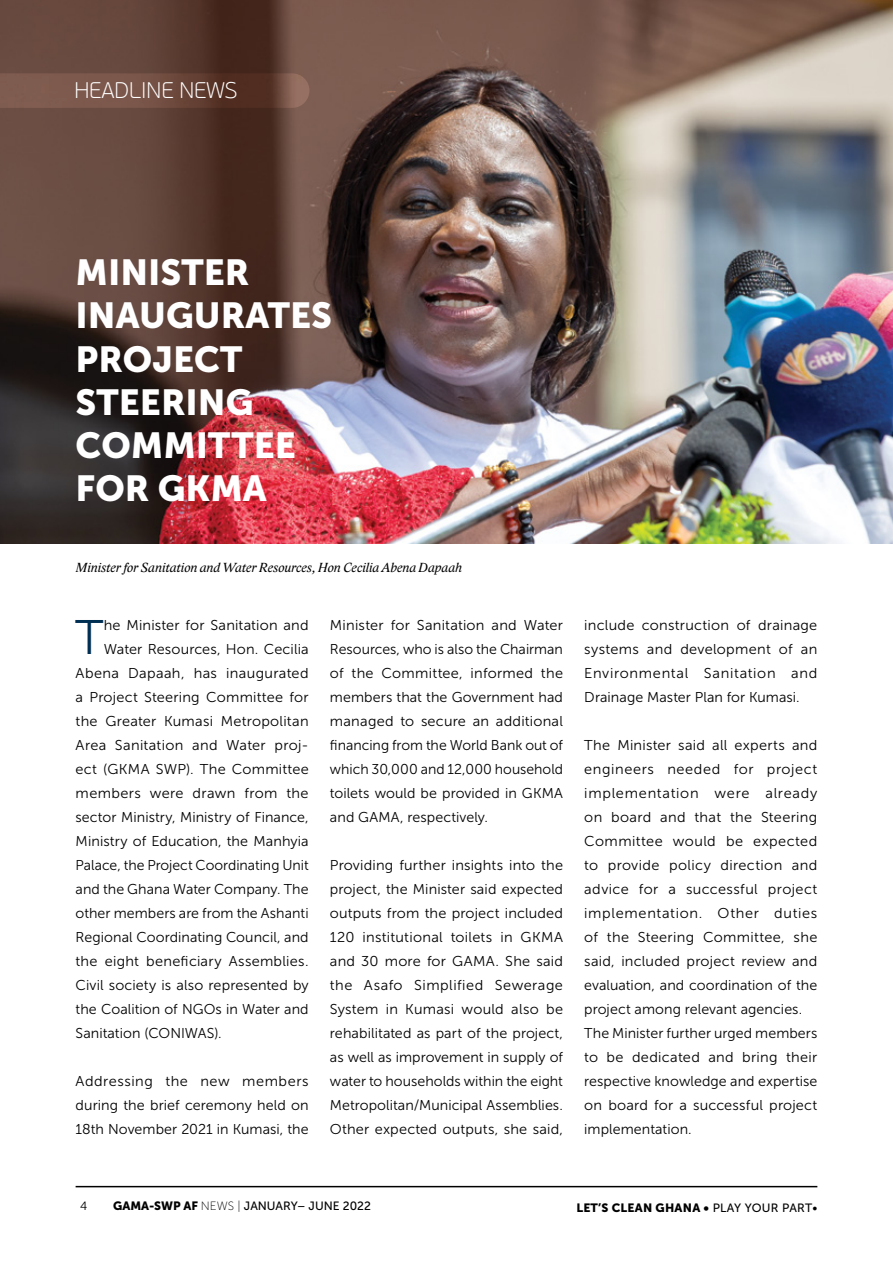
<style>
.page{position:relative;width:893px;height:1263px;background:#fff}
.page>*{position:absolute;margin:0;border:0;box-sizing:border-box;transform-origin:0 0}
.t1{font:48.45px "Museo Sans 300";color:#002f54}
.t2{font:36px/43.2px "Museo Sans 900";color:#fff}
.t3{font:100 22.5px "PF Beau Sans Pro";color:#fff}
.t4{font:14.25px/24px "Museo Sans 300";letter-spacing:.01em;color:#000;text-align:justify}
.t5{font:italic 13.5px "Lido STF";letter-spacing:-.005em;color:#000}
.t6{font:12px "Museo Sans 500";color:#000}
.t7{font:12px "Museo Sans 900";letter-spacing:.02em;color:#000}
.t8{font:12px "Museo Sans 300";color:#000}
.s1{font-family:"Museo Sans 900"}
.s2{font-family:"Museo Sans 100"}
.s3{font-family:"Museo Sans 500"}
</style>
<div class="page">
<hr style="left:76px;top:1186px;width:741px;height:1px;background:#000">
<img style="left:0;top:0;width:893px;height:544px">
<svg style="left:0;top:73px;width:309px;height:35px;background:#704c40"></svg>
<h3 class="t3" style="left:74px;top:78px;width:164px">HEADLINE NEWS</h3>
<h2 class="t2" style="left:76px;top:251px;width:258px">MINISTER<br>INAUGURATES<br>PROJECT<br>STEERING<br>COMMITTEE<br>FOR GKMA</h2>
<p class="t5" style="left:76px;top:561px;width:388px">Minister for Sanitation and Water Resources, Hon Cecilia Abena Dapaah</p>
<h1 class="t1" style="left:75px;top:611px;width:30px">T</h1>
<p class="t4" style="left:104px;top:613px;width:206px">he Minister for Sanitation and</p>
<p class="t4" style="left:104px;top:637px;width:206px">Water Resources, Hon. Cecilia</p>
<p class="t4" style="left:76px;top:661px;width:235px">Abena Dapaah, has inaugurated</p>
<p class="t4" style="left:76px;top:685px;width:235px">a Project Steering Committee for</p>
<p class="t4" style="left:76px;top:709px;width:235px">the Greater Kumasi Metropolitan</p>
<p class="t4" style="left:76px;top:733px;width:235px">Area Sanitation and Water proj-</p>
<p class="t4" style="left:76px;top:757px;width:235px">ect (GKMA SWP). The Committee</p>
<p class="t4" style="left:76px;top:781px;width:235px">members were drawn from the</p>
<p class="t4" style="left:76px;top:805px;width:235px">sector Ministry, Ministry of Finance,</p>
<p class="t4" style="left:76px;top:829px;width:235px">Ministry of Education, the Manhyia</p>
<p class="t4" style="left:76px;top:853px;width:235px">Palace, the Project Coordinating Unit</p>
<p class="t4" style="left:76px;top:877px;width:235px">and the Ghana Water Company. The</p>
<p class="t4" style="left:76px;top:901px;width:235px">other members are from the Ashanti</p>
<p class="t4" style="left:76px;top:925px;width:235px">Regional Coordinating Council, and</p>
<p class="t4" style="left:76px;top:949px;width:235px">the eight beneficiary Assemblies.</p>
<p class="t4" style="left:76px;top:973px;width:235px">Civil society is also represented by</p>
<p class="t4" style="left:76px;top:997px;width:235px">the Coalition of NGOs in Water and</p>
<p class="t4" style="left:76px;top:1021px;width:148px">Sanitation (CONIWAS).</p>
<p class="t4" style="left:76px;top:1069px;width:235px">Addressing the new members during the brief ceremony held on 18th November 2021 in Kumasi, the</p>
<p class="t4" style="left:330px;top:613px;width:235px">Minister for Sanitation and Water Resources, who is also the Chairman of the Committee, informed the members that the Government had managed to secure an additional financing from the World Bank out of which 30,000 and 12,000 household toilets would be provided in GKMA and GAMA, respectively.</p>
<p class="t4" style="left:330px;top:853px;width:235px">Providing further insights into the project, the Minister said expected outputs from the project included 120 institutional toilets in GKMA and 30 more for GAMA. She said the Asafo Simplified Sewerage System in Kumasi would also be rehabilitated as part of the project, as well as improvement in supply of water to households within the eight Metropolitan/Municipal Assemblies.<br>Other expected outputs, she said,</p>
<p class="t4" style="left:584px;top:613px;width:235px">include construction of drainage systems and development of an Environmental Sanitation and Drainage Master Plan for Kumasi.</p>
<p class="t4" style="left:584px;top:733px;width:235px;text-align:left">The Minister said all experts and engineers needed for project implementation were already on board and that the Steering<br>Committee would be expected to provide policy direction and advice for a successful project implementation. Other duties of the Steering Committee, she said, included project review and evaluation, and coordination of the project among relevant agencies.<br>The Minister further urged members to be dedicated and bring their respective knowledge and expertise on board for a successful project implementation.</p>
<p class="t8" style="left:80px;top:1199px;width:9px">4</p>
<p class="t6" style="left:113px;top:1199px;width:259px"><span class="s1">GAMA-SWP AF</span> <span class="s2">NEWS |</span> JANUARY– JUNE 2022</p>
<p class="t7" style="left:576px;top:1201px;width:243px">LET’S CLEAN GHANA • <span class="s3">PLAY YOUR PART•</span></p>
</div>
